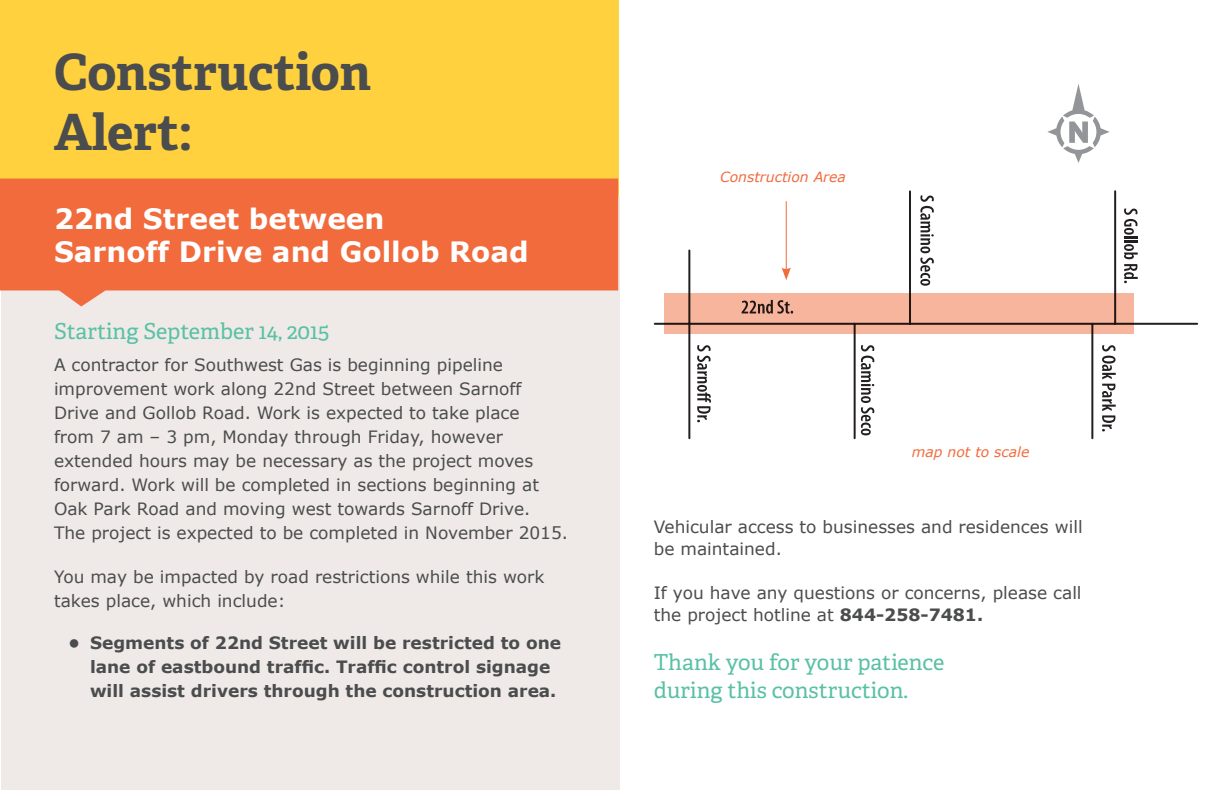
<style>
.page{position:relative;width:1224px;height:792px;background:#fff}
.page>*{position:absolute;margin:0;border:0;box-sizing:border-box;transform-origin:0 0}
.t1{font:700 50px "Adelle PE";color:#4b4c4d}
.t2{font:700 28px/33.6px "Verdana";color:#fff}
.t3{font:22px/28.8px "Adelle PE";color:#59c1a5}
.t4{font:17px/24px "Verdana";color:#4b4c4d}
.t5{font:700 17px/24px "Verdana";color:#4b4c4d}
.t6{font:italic 14px "Verdana";color:#f26b3d}
.s1{font-weight:700}
</style>
<div class="page">
<div style="left:0;top:0;width:618px;height:282px;background:#ffd13f"></div>
<div style="left:1px;top:196px;width:618px;height:594px;background:#efeae7"></div>
<svg style="left:0;top:179px;width:618px;height:127px;background:#f17950"></svg>
<svg style="left:1047px;top:84px;width:63px;height:79px"></svg>
<hr style="left:688px;top:250px;width:2px;height:188px;background:#231f20">
<hr style="left:854px;top:324px;width:2px;height:114px;background:#231f20">
<hr style="left:909px;top:191px;width:2px;height:133px;background:#231f20">
<hr style="left:1091px;top:324px;width:2px;height:114px;background:#231f20">
<hr style="left:1114px;top:191px;width:2px;height:133px;background:#231f20">
<hr style="left:655px;top:323px;width:542px;height:2px;background:#231f20">
<svg style="left:1102px;top:345px;width:14px;height:86px"></svg>
<svg style="left:1124px;top:208px;width:14px;height:75px"></svg>
<svg style="left:920px;top:195px;width:14px;height:91px"></svg>
<svg style="left:861px;top:345px;width:13px;height:90px"></svg>
<svg style="left:697px;top:345px;width:14px;height:77px"></svg>
<svg style="left:664px;top:294px;width:470px;height:40px;background:#e7a893"></svg>
<hr style="left:786px;top:201px;width:1px;height:70px;background:#f26b3d">
<svg style="left:782px;top:268px;width:9px;height:12px"></svg>
<p class="t1" style="left:54px;top:36px;width:318px">Construction</p>
<p class="t1" style="left:54px;top:96px;width:140px">Alert:</p>
<p class="t2" style="left:54px;top:201px;width:476px">22nd Street between<br>Sarnoff Drive and Gollob Road</p>
<p class="t3" style="left:54px;top:315px;width:277px">Starting September 14, 2015</p>
<p class="t4" style="left:54px;top:352px;width:516px">A contractor for Southwest Gas is beginning pipeline improvement work along 22nd Street between Sarnoff Drive and Gollob Road. Work is expected to take place<br>from 7 am – 3 pm, Monday through Friday, however extended hours may be necessary as the project moves forward. Work will be completed in sections beginning at Oak Park Road and moving west towards Sarnoff Drive.<br>The project is expected to be completed in November 2015.</p>
<p class="t4" style="left:54px;top:564px;width:492px">You may be impacted by road restrictions while this work takes place, which include:</p>
<p class="t5" style="left:90px;top:630px;width:473px;text-indent:-22px">• Segments of 22nd Street will be restricted to one lane of eastbound traffic. Traffic control signage will assist drivers through the construction area.</p>
<p class="t6" style="left:720px;top:168px;width:128px">Construction Area</p>
<p class="t6" style="left:912px;top:443px;width:119px">map not to scale</p>
<p class="t4" style="left:654px;top:515px;width:430px;line-height:22px">Vehicular access to businesses and residences will be maintained.</p>
<p class="t4" style="left:654px;top:581px;width:429px;line-height:22px">If you have any questions or concerns, please call the project hotline at <span class="s1">844-258-7481.</span></p>
<p class="t3" style="left:654px;top:646px;width:292px">Thank you for your patience during this construction.</p>
</div>
